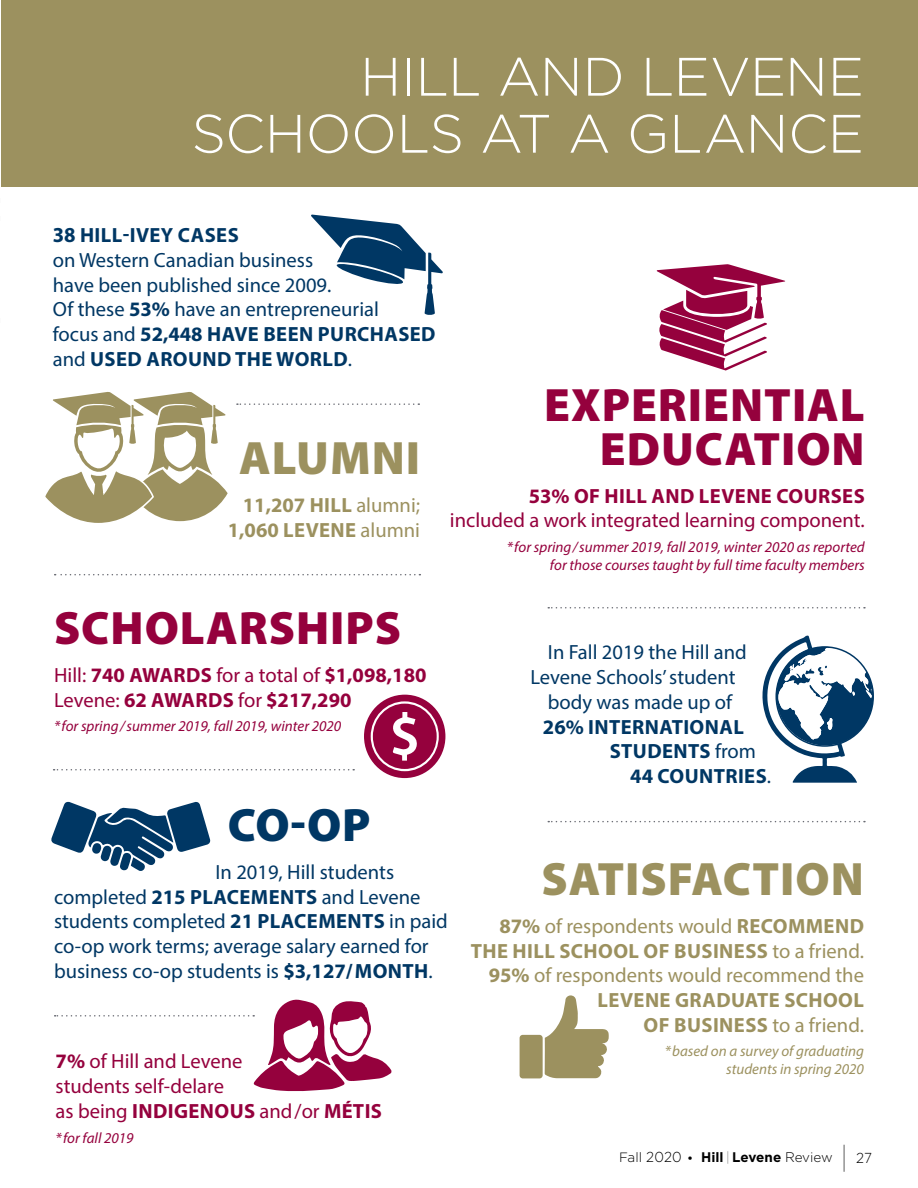
<style>
.page{position:relative;width:918px;height:1188px;background:#fff}
.page>*{position:absolute;margin:0;border:0;box-sizing:border-box;transform-origin:0 0}
.t1{font:300 54px/57px "Gotham";letter-spacing:-.005em;color:#fff;text-align:right}
.t2{font:900 47.1px/44.1px "Myriad Pro";letter-spacing:.02em;color:#95013d;text-align:right}
.t3{font:900 47.1px "Myriad Pro";letter-spacing:.02em;color:#9c915f}
.t4{font:900 47.1px "Myriad Pro";color:#003764}
.t5{font:20.55px/24.8px "Myriad Pro";color:#003764}
.t6{font:700 20.55px/24.8px "Myriad Pro";letter-spacing:.02em;color:#9c915f;text-align:right}
.t7{font:20.55px/24.8px "Myriad Pro";color:#95013d}
.t8{font:700 20.55px/24.8px "Myriad Pro";color:#95013d}
.t9{font:700 20.55px "Myriad Pro";letter-spacing:.02em;color:#003764}
.t10{font:700 20.55px "Myriad Pro";letter-spacing:.02em;color:#95013d}
.t11{font:italic 15px/18px "Myriad Pro";color:#95013d;text-align:right}
.t12{font:italic 15px/18px "Myriad Pro";color:#9c915f;text-align:right}
.t13{font:300 13.5px "Gotham";letter-spacing:-.01em;color:#000}
.s1{font-weight:700;font-size:21.45px}
.s2{font-weight:700}
.s3{font-weight:400}
.s4{font-size:14.4px}
.s5{font-family:"Forte";font-weight:400}
.s6{font-weight:700;font-size:13.95px}
.s7{font-weight:100}
.s8{font-size:13.95px}
.s9{font-family:"Myriad Pro";font-size:27px}
</style>
<div class="page">
<div style="left:2px;top:0;width:916px;height:187px;background:#9c915f"></div>
<svg style="left:51px;top:801px;width:160px;height:70px"></svg>
<svg style="left:364px;top:695px;width:81px;height:83px"></svg>
<svg style="left:545px;top:995px;width:64px;height:83px"></svg>
<div style="left:520px;top:1035px;width:23px;height:43px;background:#9c915f;border-radius:3px"></div>
<svg style="left:548px;top:821px;width:317px;height:1px"></svg>
<hr style="left:0;top:112px;width:2px;height:242px;background:#000;opacity:.75">
<svg style="left:548px;top:607px;width:317px;height:2px"></svg>
<svg style="left:237px;top:403px;width:182px;height:2px"></svg>
<svg style="left:55px;top:574px;width:365px;height:1px"></svg>
<svg style="left:54px;top:769px;width:300px;height:1px"></svg>
<svg style="left:762px;top:636px;width:112px;height:147px"></svg>
<div style="left:775px;top:646px;width:99px;height:101px;border:2px solid #003764;border-radius:50%"></div>
<svg style="left:311px;top:214px;width:132px;height:101px"></svg>
<svg style="left:656px;top:264px;width:129px;height:107px"></svg>
<svg style="left:55px;top:999px;width:337px;height:92px"></svg>
<svg style="left:45px;top:392px;width:183px;height:131px"></svg>
<h1 class="t1" style="left:192px;top:47px;width:674px">HILL AND LEVENE<br>SCHOOLS AT A GLANCE</h1>
<p class="t5" style="left:53px;top:223px;width:384px"><span class="s1">38</span> <span class="s2">HILL-IVEY CASES<br></span>on Western Canadian business<br>have been published since 2009.<br>Of these <span class="s2">53%</span> have an entrepreneurial<br>focus and <span class="s2">52,448 HAVE BEEN PURCHASED </span>and <span class="s2">USED AROUND THE WORLD</span>.</p>
<h2 class="t3" style="left:239px;top:431px;width:182px">ALUMNI</h2>
<p class="t6" style="left:228px;top:492px;width:194px">11,207 HILL <span class="s3">alumni;<br></span>1,060 LEVENE <span class="s3">alumni</span></p>
<h2 class="t2" style="left:54px;top:607px;width:349px">SCHOLARSHIPS</h2>
<p class="t8" style="left:54px;top:662px;width:374px"><span class="s3">Hill:</span> 740 AWARDS <span class="s3">for a total of</span> $1,098,180<br><span class="s3">Levene:</span> 62 AWARDS <span class="s3">for</span> $217,290</p>
<p class="t11" style="left:54px;top:717px;width:289px">* for spring/summer 2019, fall 2019, winter 2020</p>
<h2 class="t2" style="left:544px;top:383px;width:322px">EXPERIENTIAL<br>EDUCATION</h2>
<p class="t10" style="left:529px;top:482px;width:338px">53% OF HILL AND LEVENE COURSES</p>
<p class="t7" style="left:450px;top:508px;width:416px">included a work integrated learning component.</p>
<p class="t11" style="left:507px;top:538px;width:359px">* for spring/summer 2019, fall 2019, winter 2020 as reported for those courses taught by full time faculty members</p>
<p class="t5" style="left:548px;top:640px;width:200px">In Fall 2019 the Hill and</p>
<p class="t5" style="left:530px;top:665px;width:207px">Levene Schools’ student</p>
<p class="t5" style="left:548px;top:689px;width:186px">body was made up of</p>
<p class="t9" style="left:543px;top:713px;width:202px">26% INTERNATIONAL</p>
<p class="t9" style="left:610px;top:738px;width:148px">STUDENTS <span class="s3">from</span></p>
<p class="t9" style="left:630px;top:763px;width:142px">44 COUNTRIES<span class="s3">.</span></p>
<h2 class="t4" style="left:228px;top:798px;width:144px">CO-OP</h2>
<p class="t5" style="left:54px;top:859px;width:395px;text-indent:161px">In 2019, Hill students completed <span class="s2">215 PLACEMENTS</span> and Levene students completed <span class="s2">21 PLACEMENTS</span> in paid co-op work terms; average salary earned for business co-op students is <span class="s2">$3,127/ MONTH</span>.</p>
<p class="t7" style="left:56px;top:1049px;width:328px"><span class="s2">7%</span> of Hill and Levene<br>students self-delare<br>as being <span class="s2">INDIGENOUS</span> and/or <span class="s2">MÉTIS</span></p>
<p class="t11" style="left:56px;top:1128px;width:80px">* for fall 2019</p>
<h2 class="t3" style="left:542px;top:852px;width:324px">SATISFACTION</h2>
<p class="t6" style="left:471px;top:913px;width:395px">87% <span class="s3">of respondents would</span> RECOMMEND<br>THE HILL SCHOOL OF BUSINESS <span class="s3">to a friend.<br></span>95% <span class="s3">of respondents would recommend the<br></span>LEVENE GRADUATE SCHOOL<br>OF BUSINESS <span class="s3">to a friend.</span></p>
<p class="t12" style="left:665px;top:1042px;width:201px">* based on a survey of graduating students in spring 2020</p>
<p class="t13" style="left:619px;top:1149px;width:254px">Fall <span class="s4">2020</span> <span class="s5">•</span> <span class="s6">H</span><span class="s2">ill</span> <span class="s7">|</span> <span class="s6">L</span><span class="s2">evene</span> <span class="s8">R</span>eview <span class="s9">|</span> <span class="s4">27</span></p>
</div>
